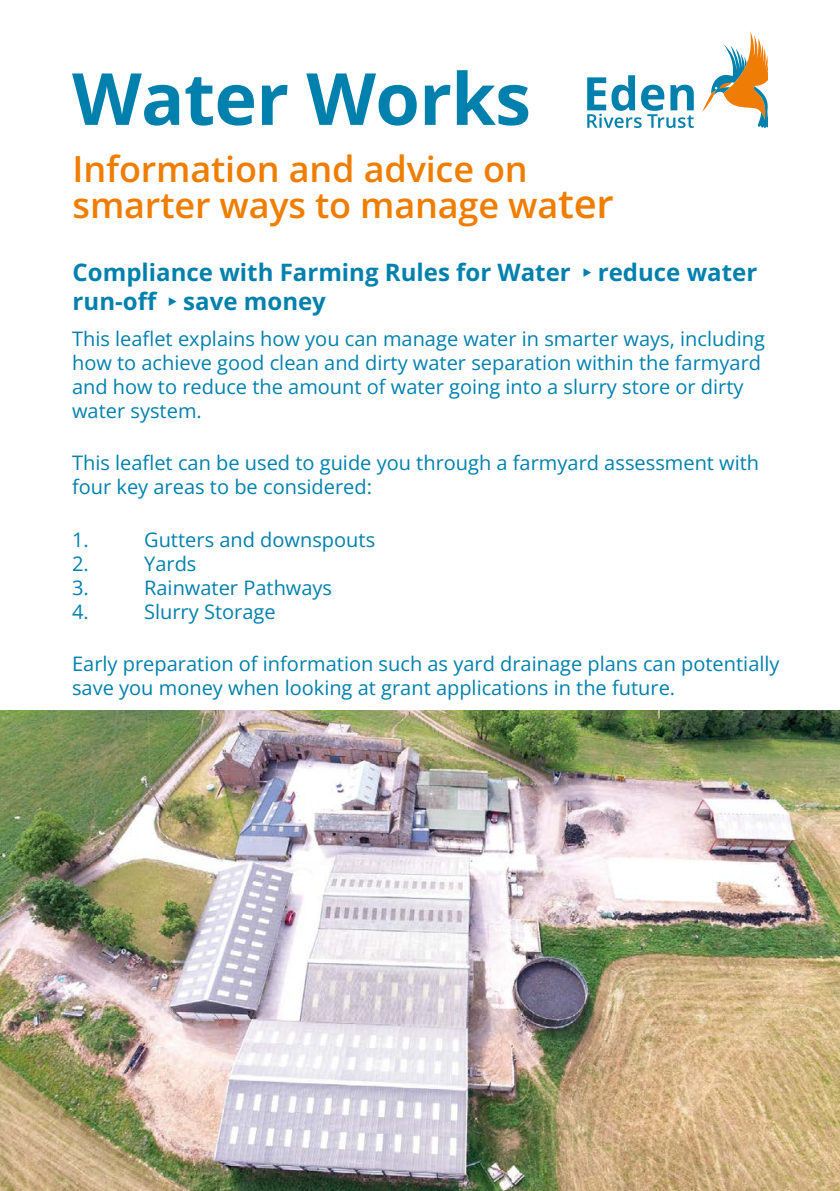
<style>
.page{position:relative;width:840px;height:1191px;background:#fff}
.page>*{position:absolute;margin:0;border:0;box-sizing:border-box;transform-origin:0 0}
.t1{font:700 72px "Open Sans";letter-spacing:-.01em;color:#0081ad}
.t2{font:600 36px/36px "Open Sans";letter-spacing:-.005em;color:#ef7d00}
.t3{font:700 24px/28.8px "Open Sans";color:#0081ad}
.t4{font:20px/24px "Open Sans";color:#0081ad}
.s1{font-size:40px}
</style>
<div class="page">
<svg style="left:702px;top:31px;width:65px;height:97px"></svg>
<svg style="left:587px;top:75px;width:106px;height:53px"></svg>
<img style="left:0;top:710px;width:839px;height:481px">
<h1 class="t1" style="left:72px;top:49px;width:460px">Water Works</h1>
<h2 class="t2" style="left:73px;top:150px;width:542px">Information and advice on smarter ways to manage wa<span class="s1">ter</span></h2>
<p class="t3" style="left:73px;top:257px;width:685px">Compliance with Farming Rules for Water ▸reduce water run-off ▸save money</p>
<p class="t4" style="left:72px;top:326px;width:694px">This leaflet explains how you can manage water in smarter ways, including how to achieve good clean and dirty water separation within the farmyard and how to reduce the amount of water going into a slurry store or dirty water system.</p>
<p class="t4" style="left:72px;top:451px;width:688px">This leaflet can be used to guide you through a farmyard assessment with four key areas to be considered:</p>
<p class="t4" style="left:72px;top:527px;width:18px">1.</p>
<p class="t4" style="left:144px;top:527px;width:232px">Gutters and downspouts</p>
<p class="t4" style="left:72px;top:551px;width:18px">2.</p>
<p class="t4" style="left:144px;top:551px;width:54px">Yards</p>
<p class="t4" style="left:72px;top:575px;width:18px">3.</p>
<p class="t4" style="left:144px;top:575px;width:189px">Rainwater Pathways</p>
<p class="t4" style="left:72px;top:599px;width:18px">4.</p>
<p class="t4" style="left:144px;top:599px;width:133px">Slurry Storage</p>
<p class="t4" style="left:72px;top:651px;width:708px">Early preparation of information such as yard drainage plans can potentially save you money when looking at grant applications in the future.</p>
</div>
